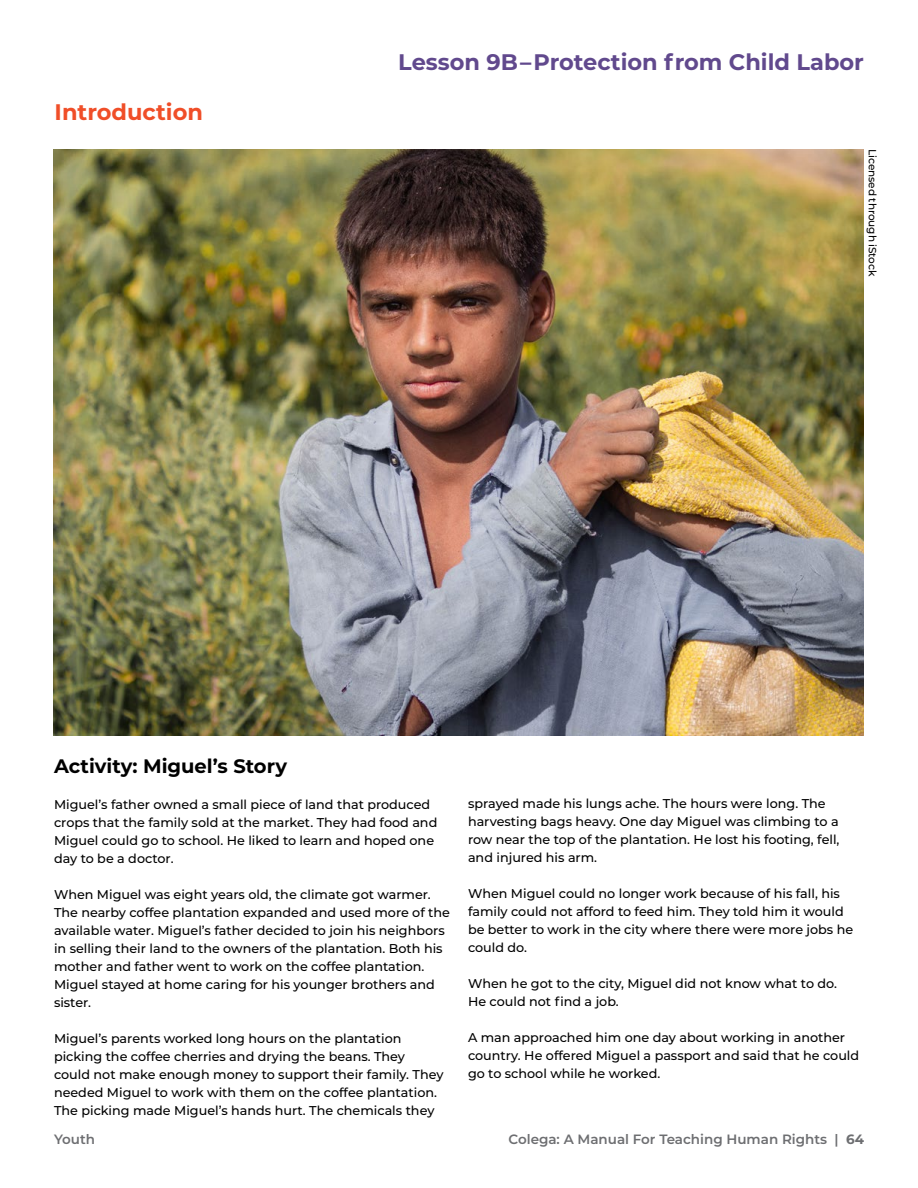
<style>
.page{position:relative;width:918px;height:1188px;background:#fff}
.page>*{position:absolute;margin:0;border:0;box-sizing:border-box;transform-origin:0 0}
.t1{font:700 22.5px "Montserrat";color:#61498d}
.t2{font:700 22.5px "Montserrat";color:#f04e28}
.t3{font:700 19.5px "Montserrat";color:#000}
.t4{font:600 13.5px "Montserrat";color:#6d6e71}
.t5{font:500 12.75px/18px "Montserrat";color:#000}
.t6{font:500 10.5px "Montserrat";letter-spacing:-.01em;color:#000}
.s1{font-weight:700}
</style>
<div class="page">
<img style="left:54px;top:149px;width:810px;height:586px">
<h1 class="t2" style="left:55px;top:96px;width:150px">Introduction</h1>
<h1 class="t1" style="left:398px;top:46px;width:467px">Lesson 9B– Protection from Child Labor</h1>
<p class="t6" style="left:880px;top:149px;width:129px;rotate:90deg">Licensed through iStock</p>
<h2 class="t3" style="left:54px;top:752px;width:235px">Activity: Miguel’s Story</h2>
<p class="t5" style="left:54px;top:795px;width:385px">Miguel’s father owned a small piece of land that produced crops that the family sold at the market. They had food and Miguel could go to school. He liked to learn and hoped one day to be a doctor.</p>
<p class="t5" style="left:54px;top:885px;width:398px">When Miguel was eight years old, the climate got warmer.<br>The nearby coffee plantation expanded and used more of the available water. Miguel’s father decided to join his neighbors in selling their land to the owners of the plantation. Both his mother and father went to work on the coffee plantation.<br>Miguel stayed at home caring for his younger brothers and sister.</p>
<p class="t5" style="left:54px;top:1029px;width:391px">Miguel’s parents worked long hours on the plantation picking the coffee cherries and drying the beans. They could not make enough money to support their family. They needed Miguel to work with them on the coffee plantation.<br>The picking made Miguel’s hands hurt. The chemicals they</p>
<p class="t5" style="left:468px;top:794px;width:373px">sprayed made his lungs ache. The hours were long. The harvesting bags heavy. One day Miguel was climbing to a row near the top of the plantation. He lost his footing, fell, and injured his arm.</p>
<p class="t5" style="left:468px;top:884px;width:387px">When Miguel could no longer work because of his fall, his family could not afford to feed him. They told him it would be better to work in the city where there were more jobs he could do.</p>
<p class="t5" style="left:468px;top:974px;width:371px">When he got to the city, Miguel did not know what to do.<br>He could not find a job.</p>
<p class="t5" style="left:468px;top:1028px;width:393px">A man approached him one day about working in another country. He offered Miguel a passport and said that he could go to school while he worked.</p>
<p class="t4" style="left:54px;top:1129px;width:42px">Youth</p>
<p class="t4" style="left:509px;top:1129px;width:357px">Colega: A Manual For Teaching Human Rights | <span class="s1">64</span></p>
</div>
